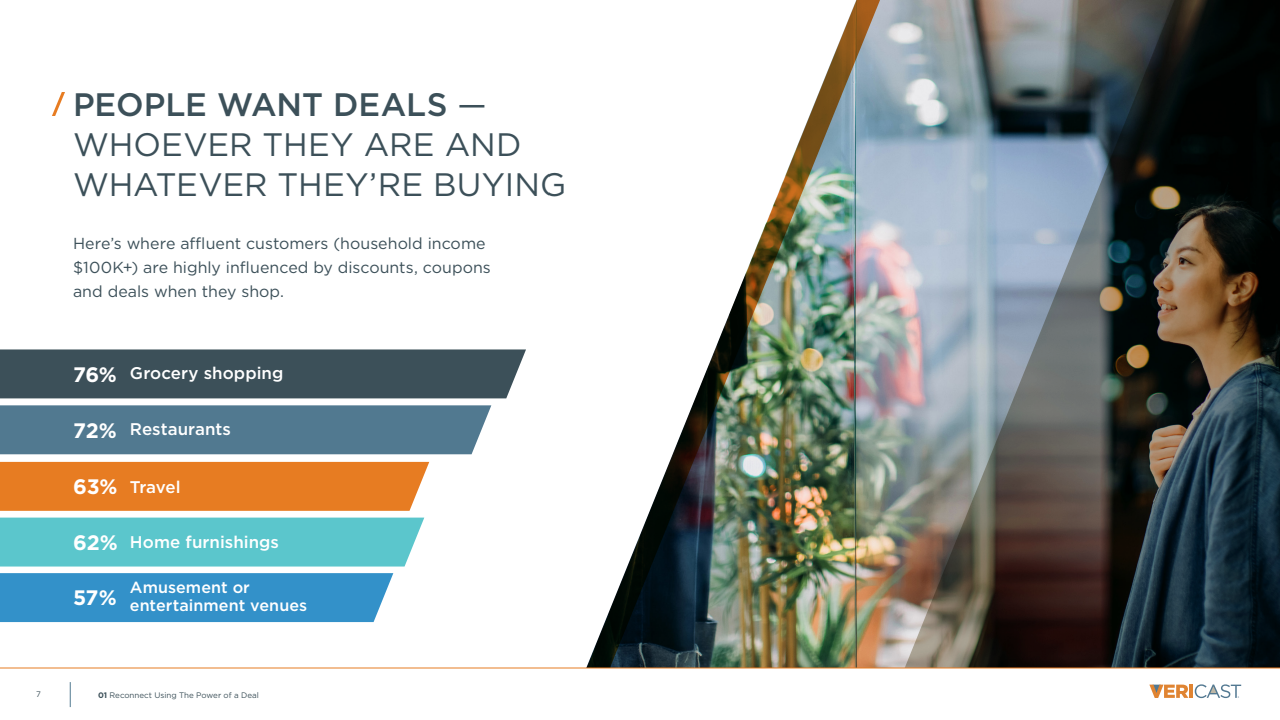
<style>
.page{position:relative;width:1280px;height:720px;background:#fff}
.page>*{position:absolute;margin:0;border:0;box-sizing:border-box;transform-origin:0 0}
.t1{font:32.5px/40px "Gotham";color:#3c5059}
.t2{font:700 20.9px "Gotham";letter-spacing:-.005em;color:#fff}
.t3{font:500 16.9px "Gotham";color:#fff}
.t4{font:500 16.1px/17.7px "Gotham";letter-spacing:.005em;color:#fff;text-align:center}
.t5{font:15.9px/23.9px "Gotham";color:#3c5059}
.t6{font:8px "Gotham";color:#3c5059}
.s1{font-weight:500}
.s2{font-weight:700}
</style>
<div class="page">
<svg style="left:0;top:92px;width:549px;height:576px"></svg>
<svg style="left:48px;top:93px;width:22px;height:23px"></svg>
<img style="left:549px;top:0;width:333px;height:668px">
<div style="left:0;top:573px;width:393px;height:49px;background:#3391c9"></div>
<div style="left:0;top:405px;width:491px;height:49px;background:#517990"></div>
<div style="left:0;top:462px;width:429px;height:49px;background:#e77c22"></div>
<div style="left:0;top:518px;width:424px;height:49px;background:#5bc6cc"></div>
<div style="left:0;top:349px;width:526px;height:49px;background:#3c5059"></div>
<img style="left:882px;top:0;width:398px;height:668px">
<hr style="left:0;top:668px;width:1280px;height:1px;background:#e77c22">
<svg style="left:70px;top:682px;width:1px;height:25px"></svg>
<svg style="left:1149px;top:684px;width:92px;height:14px"></svg>
<h1 class="t1" style="left:73px;top:84px;width:494px"><span class="s1">PEOPLE WANT DEALS</span> —<br>WHOEVER THEY ARE AND<br>WHATEVER THEY’RE BUYING</h1>
<p class="t5" style="left:73px;top:231px;width:419px">Here’s where affluent customers (household income $100K+) are highly influenced by discounts, coupons and deals when they shop.</p>
<h2 class="t2" style="left:73px;top:360px;width:45px">76%</h2>
<p class="t3" style="left:130px;top:362px;width:155px">Grocery shopping</p>
<h2 class="t2" style="left:73px;top:416px;width:45px">72%</h2>
<p class="t3" style="left:130px;top:418px;width:103px">Restaurants</p>
<h2 class="t2" style="left:73px;top:473px;width:46px">63%</h2>
<p class="t3" style="left:130px;top:476px;width:52px">Travel</p>
<h2 class="t2" style="left:73px;top:528px;width:46px">62%</h2>
<p class="t4" style="left:73px;top:578px;width:236px">Amusement or<br><sup>57%</sup> entertainment venues</p>
<p class="t3" style="left:130px;top:531px;width:151px">Home furnishings</p>
<p class="t6" style="left:36px;top:689px;width:6px">7</p>
<p class="t6" style="left:98px;top:690px;width:162px"><span class="s2">01</span> Reconnect Using The Power of a Deal</p>
</div>
